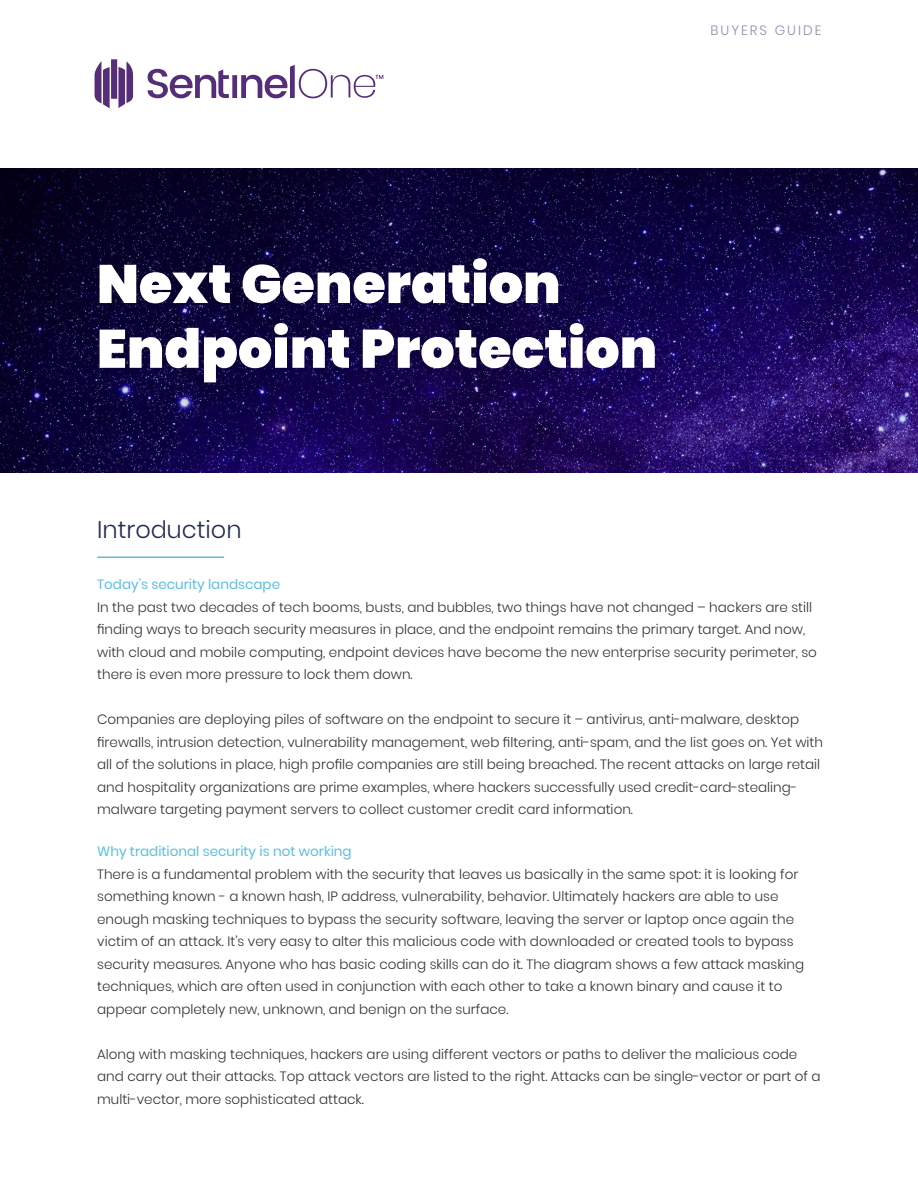
<style>
.page{position:relative;width:918px;height:1188px;background:#fff}
.page>*{position:absolute;margin:0;border:0;box-sizing:border-box;transform-origin:0 0}
.t1{font:900 54px/64.8px "Poppins";color:#fff}
.t2{font:300 24px "Poppins";color:#212c52}
.t3{font:300 13.5px/22.5px "Poppins";color:#333}
.t4{font:13.5px "Poppins";color:#5bbee1}
.t5{font:300 13.5px "Poppins";letter-spacing:.15em;color:#8c8faa}
</style>
<div class="page">
<svg style="left:0;top:168px;width:918px;height:304px;background:#130746"></svg>
<hr style="left:97px;top:557px;width:127px;height:1px;background:#5bbee1">
<svg style="left:95px;top:59px;width:38px;height:49px"></svg>
<svg style="left:148px;top:65px;width:235px;height:33px"></svg>
<p class="t5" style="left:711px;top:22px;width:112px">BUYERS GUIDE</p>
<h1 class="t1" style="left:97px;top:252px;width:562px">Next Generation<br>Endpoint Protection</h1>
<h2 class="t2" style="left:97px;top:516px;width:146px">Introduction</h2>
<p class="t4" style="left:97px;top:577px;width:184px">Today's security landscape</p>
<p class="t3" style="left:97px;top:596px;width:721px">In the past two decades of tech booms, busts, and bubbles, two things have not changed – hackers are still finding ways to breach security measures in place, and the endpoint remains the primary target. And now, with cloud and mobile computing, endpoint devices have become the new enterprise security perimeter, so there is even more pressure to lock them down.</p>
<p class="t3" style="left:97px;top:708px;width:727px">Companies are deploying piles of software on the endpoint to secure it – antivirus, anti-malware, desktop firewalls, intrusion detection, vulnerability management, web filtering, anti-spam, and the list goes on. Yet with all of the solutions in place, high profile companies are still being breached. The recent attacks on large retail and hospitality organizations are prime examples, where hackers successfully used credit-card-stealing&shy;malware targeting payment servers to collect customer credit card information.</p>
<p class="t4" style="left:97px;top:844px;width:256px">Why traditional security is not working</p>
<p class="t3" style="left:97px;top:863px;width:709px">There is a fundamental problem with the security that leaves us basically in the same spot: it is looking for something known - a known hash, IP address, vulnerability, behavior. Ultimately hackers are able to use enough masking techniques to bypass the security software, leaving the server or laptop once again the victim of an attack. It’s very easy to alter this malicious code with downloaded or created tools to bypass security measures. Anyone who has basic coding skills can do it. The diagram shows a few attack masking techniques, which are often used in conjunction with each other to take a known binary and cause it to appear completely new, unknown, and benign on the surface.</p>
<p class="t3" style="left:97px;top:1043px;width:725px">Along with masking techniques, hackers are using different vectors or paths to deliver the malicious code and carry out their attacks. Top attack vectors are listed to the right. Attacks can be single-vector or part of a multi-vector, more sophisticated attack.</p>
</div>
